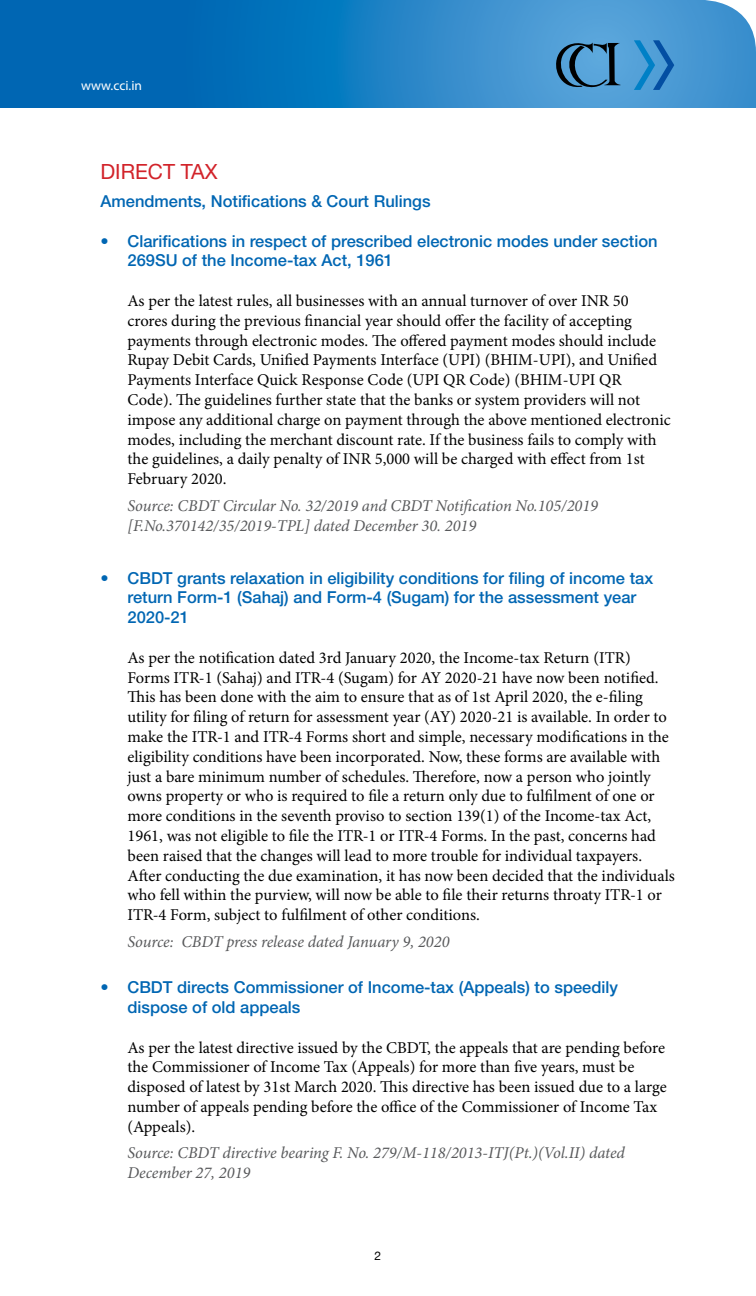
<style>
.page{position:relative;width:756px;height:1296px;background:#fff}
.page>*{position:absolute;margin:0;border:0;box-sizing:border-box;transform-origin:0 0}
.t1{font:21px "Helvetica Neue";color:#d2232a}
.t2{font:16.5px/19.8px "Minion Pro";color:#000}
.t3{font:500 16.5px/19.8px "Helvetica Neue";color:#0066b3}
.t4{font:italic 16.5px/19.8px "Minion Pro";letter-spacing:-.005em;color:#58595b}
.t5{font:13.5px "Myriad Pro";color:#fff}
.t6{font:12px "Helvetica Neue";color:#000}
</style>
<div class="page">
<svg style="left:0;top:0;width:756px;height:108px;background:#207fc3"></svg>
<svg style="left:634px;top:40px;width:40px;height:50px;background:#378ccb"></svg>
<svg style="left:551px;top:42px;width:69px;height:45px;background:#3f779e"></svg>
<p class="t5" style="left:81px;top:77px;width:63px">www.cci.in</p>
<p class="t1" style="left:100px;top:159px;width:119px">DIRECT TAX</p>
<p class="t3" style="left:100px;top:191px;width:332px">Amendments, Notifications &amp; Court Rulings</p>
<p class="t3" style="left:127px;top:231px;width:532px;text-indent:-27px">• Clarifications in respect of prescribed electronic modes under section<br>269SU of the Income-tax Act, 1961</p>
<p class="t2" style="left:127px;top:291px;width:545px">As per the latest rules, all businesses with an annual turnover of over INR 50 crores during the previous financial year should offer the facility of accepting payments through electronic modes. The offered payment modes should include Rupay Debit Cards, Unified Payments Interface (UPI) (BHIM-UPI), and Unified Payments Interface Quick Response Code (UPI QR Code) (BHIM-UPI QR<br>Code). The guidelines further state that the banks or system providers will not impose any additional charge on payment through the above mentioned electronic modes, including the merchant discount rate. If the business fails to comply with the guidelines, a daily penalty of INR 5,000 will be charged with effect from 1st February 2020.</p>
<p class="t4" style="left:127px;top:496px;width:472px">Source: CBDT Circular No. 32/2019 and CBDT Notification No.105/2019 [F.No.370142/35/2019-TPL] dated December 30. 2019</p>
<p class="t3" style="left:127px;top:568px;width:527px;text-indent:-27px">• CBDT grants relaxation in eligibility conditions for filing of income tax return Form-1 (Sahaj) and Form-4 (Sugam) for the assessment year<br>2020-21</p>
<p class="t2" style="left:127px;top:648px;width:549px">As per the notification dated 3rd January 2020, the Income-tax Return (ITR)<br>Forms ITR-1 (Sahaj) and ITR-4 (Sugam) for AY 2020-21 have now been notified.<br>This has been done with the aim to ensure that as of 1st April 2020, the e-filing utility for filing of return for assessment year (AY) 2020-21 is available. In order to make the ITR-1 and ITR-4 Forms short and simple, necessary modifications in the eligibility conditions have been incorporated. Now, these forms are available with just a bare minimum number of schedules. Therefore, now a person who jointly owns property or who is required to file a return only due to fulfilment of one or more conditions in the seventh proviso to section 139(1) of the Income-tax Act, 1961, was not eligible to file the ITR-1 or ITR-4 Forms. In the past, concerns had been raised that the changes will lead to more trouble for individual taxpayers.<br>After conducting the due examination, it has now been decided that the individuals who fell within the purview, will now be able to file their returns throaty ITR-1 or ITR-4 Form, subject to fulfilment of other conditions.</p>
<p class="t4" style="left:127px;top:932px;width:324px">Source: CBDT press release dated January 9, 2020</p>
<p class="t3" style="left:127px;top:977px;width:492px;text-indent:-27px">• CBDT directs Commissioner of Income-tax (Appeals) to speedily dispose of old appeals</p>
<p class="t2" style="left:127px;top:1037px;width:541px">As per the latest directive issued by the CBDT, the appeals that are pending before the Commissioner of Income Tax (Appeals) for more than five years, must be disposed of latest by 31st March 2020. This directive has been issued due to a large number of appeals pending before the office of the Commissioner of Income Tax (Appeals).</p>
<p class="t4" style="left:127px;top:1143px;width:499px">Source: CBDT directive bearing F. No. 279/M-118/2013-ITJ(Pt.)(Vol.II) dated<br>December 27, 2019</p>
<p class="t6" style="left:375px;top:1249px;width:8px">2</p>
</div>
